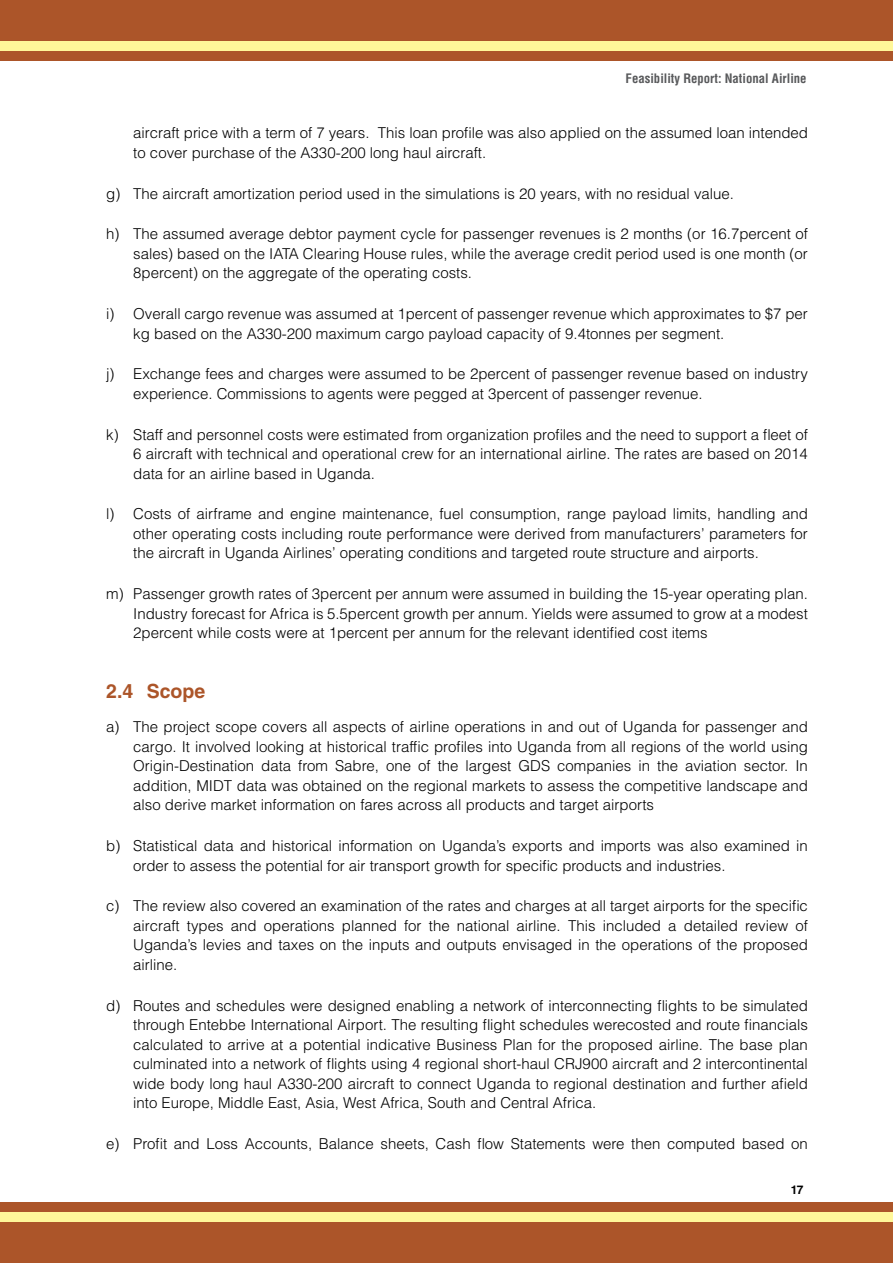
<style>
.page{position:relative;width:893px;height:1263px;background:#fff}
.page>*{position:absolute;margin:0;border:0;box-sizing:border-box;transform-origin:0 0}
.t1{font:700 19.5px "Helvetica LT Std";color:#ac5529}
.t2{font:300 15px/19.5px "Helvetica LT Std";color:#000;text-align:justify}
.t3{font:700 condensed 12.75px "Helvetica LT Std";color:#58595b}
.t4{font:700 12px "Helvetica LT Std";color:#000}
</style>
<div class="page">
<div style="left:0;top:1202px;width:893px;height:61px;background:#ac5529"></div>
<div style="left:0;top:1212px;width:893px;height:9px;background:#fff799"></div>
<div style="left:0;top:0;width:893px;height:61px;background:#ac5529"></div>
<div style="left:0;top:41px;width:893px;height:10px;background:#fff799"></div>
<p class="t3" style="left:626px;top:70px;width:182px">Feasibility Report: National Airline</p>
<p class="t2" style="left:133px;top:123px;width:676px">aircraft price with a term of 7 years. This loan profile was also applied on the assumed loan intended to cover purchase of the A330-200 long haul aircraft.</p>
<p class="t2" style="left:106px;top:183px;width:629px">g) The aircraft amortization period used in the simulations is 20 years, with no residual value.</p>
<p class="t2" style="left:133px;top:224px;width:676px;text-indent:-27px">h) The assumed average debtor payment cycle for passenger revenues is 2 months (or 16.7percent of sales) based on the IATA Clearing House rules, while the average credit period used is one month (or 8percent) on the aggregate of the operating costs.</p>
<p class="t2" style="left:133px;top:304px;width:676px;text-indent:-27px">i) Overall cargo revenue was assumed at 1percent of passenger revenue which approximates to $7 per kg based on the A330-200 maximum cargo payload capacity of 9.4tonnes per segment.</p>
<p class="t2" style="left:133px;top:364px;width:676px;text-indent:-27px">j) Exchange fees and charges were assumed to be 2percent of passenger revenue based on industry experience. Commissions to agents were pegged at 3percent of passenger revenue.</p>
<p class="t2" style="left:133px;top:424px;width:676px;text-indent:-27px">k) Staff and personnel costs were estimated from organization profiles and the need to support a fleet of 6 aircraft with technical and operational crew for an international airline. The rates are based on 2014 data for an airline based in Uganda.</p>
<p class="t2" style="left:133px;top:504px;width:676px;text-indent:-27px">l) Costs of airframe and engine maintenance, fuel consumption, range payload limits, handling and other operating costs including route performance were derived from manufacturers’ parameters for the aircraft in Uganda Airlines’ operating conditions and targeted route structure and airports.</p>
<p class="t2" style="left:133px;top:584px;width:676px;text-indent:-27px">m) Passenger growth rates of 3percent per annum were assumed in building the 15-year operating plan.<br>Industry forecast for Africa is 5.5percent growth per annum. Yields were assumed to grow at a modest 2percent while costs were at 1percent per annum for the relevant identified cost items</p>
<h1 class="t1" style="left:106px;top:679px;width:101px">2.4 Scope</h1>
<p class="t2" style="left:133px;top:717px;width:676px;text-indent:-27px">a) The project scope covers all aspects of airline operations in and out of Uganda for passenger and cargo. It involved looking at historical traffic profiles into Uganda from all regions of the world using Origin-Destination data from Sabre, one of the largest GDS companies in the aviation sector. In addition, MIDT data was obtained on the regional markets to assess the competitive landscape and also derive market information on fares across all products and target airports</p>
<p class="t2" style="left:133px;top:836px;width:676px;text-indent:-27px">b) Statistical data and historical information on Uganda’s exports and imports was also examined in order to assess the potential for air transport growth for specific products and industries.</p>
<p class="t2" style="left:133px;top:896px;width:676px;text-indent:-27px">c) The review also covered an examination of the rates and charges at all target airports for the specific aircraft types and operations planned for the national airline. This included a detailed review of Uganda’s levies and taxes on the inputs and outputs envisaged in the operations of the proposed airline.</p>
<p class="t2" style="left:133px;top:995px;width:676px;text-indent:-27px">d) Routes and schedules were designed enabling a network of interconnecting flights to be simulated through Entebbe International Airport. The resulting flight schedules werecosted and route financials calculated to arrive at a potential indicative Business Plan for the proposed airline. The base plan culminated into a network of flights using 4 regional short-haul CRJ900 aircraft and 2 intercontinental wide body long haul A330-200 aircraft to connect Uganda to regional destination and further afield into Europe, Middle East, Asia, West Africa, South and Central Africa.</p>
<p class="t2" style="left:106px;top:1134px;width:703px">e) Profit and Loss Accounts, Balance sheets, Cash flow Statements were then computed based on</p>
<p class="t4" style="left:791px;top:1182px;width:14px">17</p>
</div>
